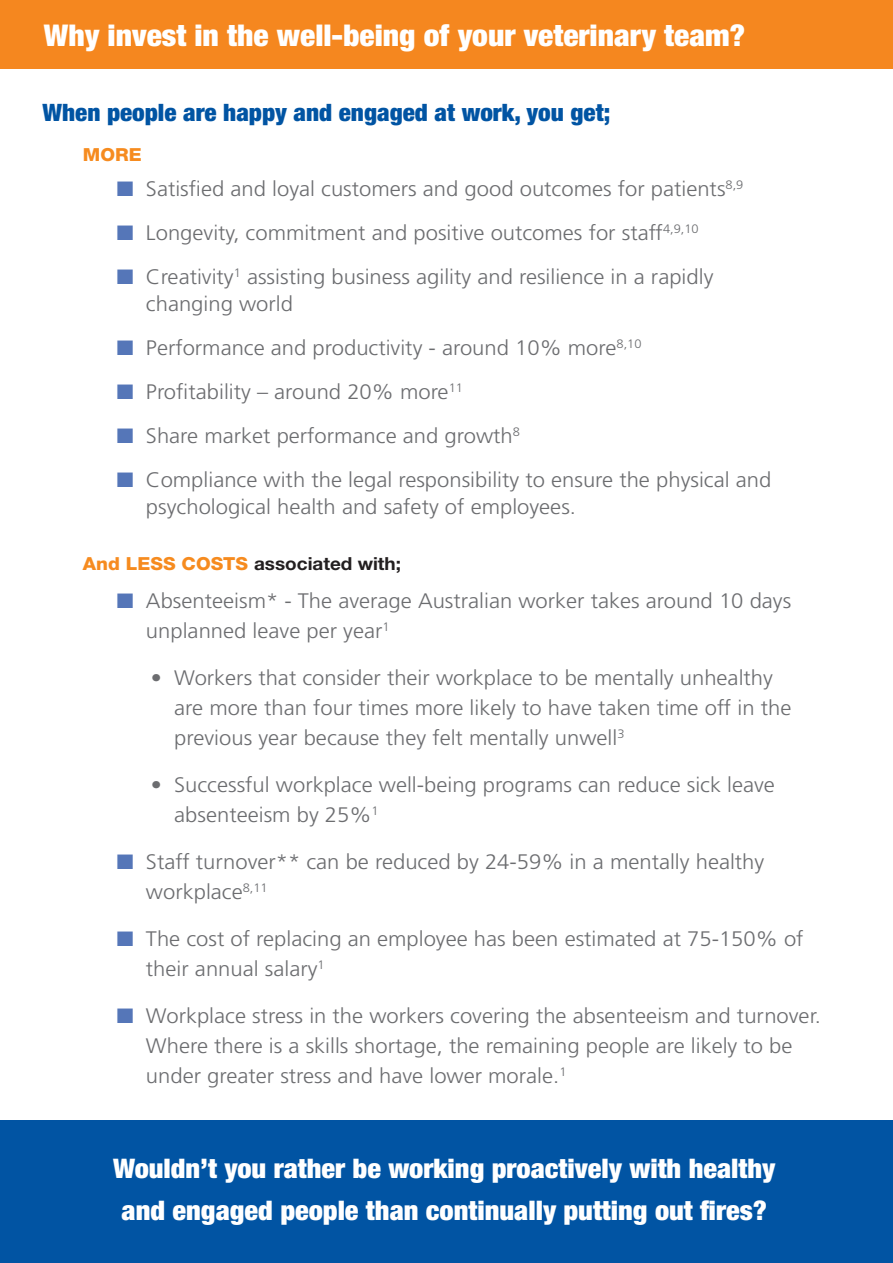
<style>
.page{position:relative;width:893px;height:1263px;background:#fff}
.page>*{position:absolute;margin:0;border:0;box-sizing:border-box;transform-origin:0 0}
.Dot_Points{font:900 condensed 30px "Helvetica Neue";color:#fff;scale:1.05 1}
.t1{font:900 condensed 27px/42px "Helvetica Neue";color:#fff;text-align:center;scale:1.05 1}
.Heading{font:900 condensed 24px "Helvetica Neue";color:#0154a3;scale:1.05 1}
.Dot_Points-2{font:300 21px/30px "Frutiger";color:#6c6d70;scale:1.05 1}
.Sub_Heading{font:700 18px "Helvetica Neue";color:#231f20;scale:1.05 1}
.Sub_Heading-2{font:800 18px "Helvetica Neue";color:#f68b1f;scale:1.05 1}
.s1{color:#5576b8}
.s2{font-weight:800;color:#f68b1f}
</style>
<div class="page">
<div style="left:0;top:1120px;width:893px;height:143px;background:#0154a3"></div>
<div style="left:0;top:0;width:893px;height:68px;background:#f5871f"></div>
<p class="Dot_Points" style="left:44px;top:16px;width:669px">Why invest in the well-being of your veterinary team?</p>
<p class="Heading" style="left:43px;top:98px;width:542px">When people are happy and engaged at work, you get;</p>
<p class="Sub_Heading-2" style="left:83px;top:143px;width:57px">MORE</p>
<p class="Dot_Points-2" style="left:117px;top:174px;width:598px"><span class="s1">■</span> Satisfied and loyal customers and good outcomes for patients<sup>8,9</sup></p>
<p class="Dot_Points-2" style="left:117px;top:218px;width:556px"><span class="s1">■</span> Longevity, commitment and positive outcomes for staff<sup>4,9,10</sup></p>
<p class="Dot_Points-2" style="left:146px;top:263px;width:542px;line-height:27px;text-indent:-29px"><span class="s1">■</span> Creativity<sup>1</sup> assisting business agility and resilience in a rapidly changing world</p>
<p class="Dot_Points-2" style="left:117px;top:333px;width:501px"><span class="s1">■</span> Performance and productivity - around 10% more<sup>8,10</sup></p>
<p class="Dot_Points-2" style="left:117px;top:377px;width:331px"><span class="s1">■</span> Profitability – around 20% more<sup>11</sup></p>
<p class="Dot_Points-2" style="left:117px;top:421px;width:385px"><span class="s1">■</span> Share market performance and growth<sup>8</sup></p>
<p class="Dot_Points-2" style="left:146px;top:466px;width:597px;line-height:27px;text-indent:-29px"><span class="s1">■</span> Compliance with the legal responsibility to ensure the physical and psychological health and safety of employees.</p>
<p class="Sub_Heading" style="left:83px;top:552px;width:304px"><span class="s2">And LESS COSTS</span> associated with;</p>
<p class="Dot_Points-2" style="left:146px;top:586px;width:616px;text-indent:-29px"><span class="s1">■</span> Absenteeism* - The average Australian worker takes around 10 days unplanned leave per year<sup>1</sup></p>
<p class="Dot_Points-2" style="left:174px;top:663px;width:589px;text-indent:-23px">• Workers that consider their workplace to be mentally unhealthy are more than four times more likely to have taken time off in the previous year because they felt mentally unwell<sup>3</sup></p>
<p class="Dot_Points-2" style="left:174px;top:770px;width:574px;text-indent:-23px">• Successful workplace well-being programs can reduce sick leave absenteeism by 25%<sup>1</sup></p>
<p class="Dot_Points-2" style="left:146px;top:847px;width:590px;text-indent:-29px"><span class="s1">■</span> Staff turnover** can be reduced by 24-59% in a mentally healthy workplace<sup>8,11</sup></p>
<p class="Dot_Points-2" style="left:146px;top:924px;width:628px;text-indent:-29px"><span class="s1">■</span> The cost of replacing an employee has been estimated at 75-150% of their annual salary<sup>1</sup></p>
<p class="Dot_Points-2" style="left:146px;top:1001px;width:644px;text-indent:-29px"><span class="s1">■</span> Workplace stress in the workers covering the absenteeism and turnover.<br>Where there is a skills shortage, the remaining people are likely to be under greater stress and have lower morale.<sup>1</sup></p>
<p class="t1" style="left:113px;top:1147px;width:632px">Wouldn’t you rather be working proactively with healthy and engaged people than continually putting out fires?</p>
</div>
